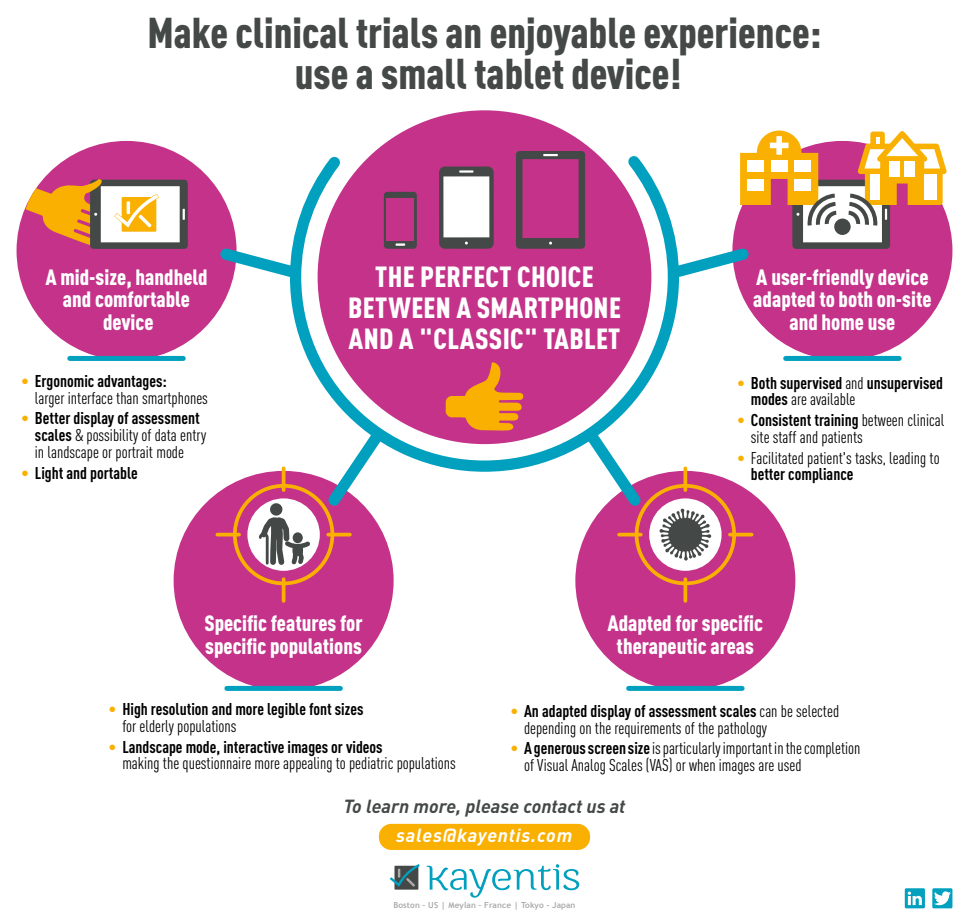
<style>
.page{position:relative;width:969px;height:919px;background:#fff}
.page>*{position:absolute;margin:0;border:0;box-sizing:border-box;transform-origin:0 0}
.t1{font:900 42.5px/41.2px "DIN Cond";color:#444948;text-align:center}
.t2{font:900 28.75px/31.2px "DIN Cond";letter-spacing:.01em;color:#fff;text-align:center}
.t3{font:900 21.88px/22.5px "DIN Cond";color:#fff;text-align:center}
.t4{font:italic 700 18.75px "DIN";color:#444948}
.t5{font:italic 700 18.75px "DIN";letter-spacing:.04em;color:#fff}
.t6{font:16.88px/16.9px "DIN Cond";color:#000}
.t7{font:700 16.88px/16.9px "DIN Cond";color:#000}
.t8{font:700 8.31px "Trebuchet MS";letter-spacing:.01em;color:#acabaa}
.s1{font-family:"DIN";font-weight:900;color:#f9b000}
.s2{font-weight:700}
.s3{font-weight:400}
</style>
<div class="page">
<div style="left:17px;top:141px;width:219px;height:219px;background:#c4328a;border-radius:50%"></div>
<div style="left:732px;top:141px;width:220px;height:219px;background:#c4328a;border-radius:50%"></div>
<div style="left:575px;top:471px;width:220px;height:219px;background:#c4328a;border-radius:50%"></div>
<div style="left:174px;top:471px;width:220px;height:219px;background:#c4328a;border-radius:50%"></div>
<svg style="left:318px;top:477px;width:55px;height:39px"></svg>
<svg style="left:596px;top:477px;width:54px;height:39px"></svg>
<svg style="left:284px;top:288px;width:400px;height:189px"></svg>
<div style="left:70px;top:356px;width:113px;height:5px;background:#00a0be"></div>
<div style="left:227px;top:686px;width:113px;height:5px;background:#00a0be"></div>
<div style="left:628px;top:686px;width:114px;height:5px;background:#00a0be"></div>
<div style="left:785px;top:356px;width:114px;height:5px;background:#00a0be"></div>
<div style="left:379px;top:824px;width:211px;height:26px;background:#f9b000;border-radius:12px"></div>
<svg style="left:427px;top:864px;width:152px;height:33px"></svg>
<div style="left:394px;top:866px;width:24px;height:23px;background:#444948"></div>
<svg style="left:390px;top:864px;width:30px;height:23px"></svg>
<svg style="left:905px;top:888px;width:20px;height:20px"></svg>
<svg style="left:932px;top:888px;width:20px;height:20px"></svg>
<div style="left:318px;top:110px;width:333px;height:334px;background:#c4328a;border-radius:50%"></div>
<svg style="left:462px;top:362px;width:61px;height:69px"></svg>
<div style="left:446px;top:396px;width:29px;height:21px;background:#f9b000;border-radius:6px"></div>
<div style="left:649px;top:498px;width:72px;height:73px;background:#fff;border-radius:50%"></div>
<div style="left:247px;top:498px;width:73px;height:73px;background:#fff;border-radius:50%"></div>
<div style="left:635px;top:484px;width:101px;height:101px;border:4px solid #f9b000;border-radius:50%"></div>
<svg style="left:683px;top:468px;width:4px;height:22px"></svg>
<svg style="left:683px;top:579px;width:4px;height:22px"></svg>
<hr style="left:619px;top:533px;width:22px;height:3px;background:#f9b000">
<hr style="left:730px;top:533px;width:21px;height:3px;background:#f9b000">
<div style="left:233px;top:484px;width:101px;height:101px;border:4px solid #f9b000;border-radius:50%"></div>
<hr style="left:282px;top:468px;width:3px;height:22px;background:#f9b000">
<hr style="left:282px;top:579px;width:3px;height:22px;background:#f9b000">
<hr style="left:217px;top:533px;width:22px;height:3px;background:#f9b000">
<hr style="left:328px;top:533px;width:22px;height:3px;background:#f9b000">
<svg style="left:26px;top:179px;width:162px;height:70px"></svg>
<svg style="left:256px;top:502px;width:58px;height:67px"></svg>
<div style="left:293px;top:532px;width:10px;height:11px;background:#444948;border-radius:50%"></div>
<svg style="left:212px;top:110px;width:735px;height:178px"></svg>
<svg style="left:659px;top:509px;width:52px;height:51px"></svg>
<h1 class="t1" style="left:147px;top:10px;width:676px">Make clinical trials an enjoyable experience: use a small tablet device!</h1>
<h2 class="t2" style="left:348px;top:260px;width:274px">THE PERFECT CHOICE<br>BETWEEN A SMARTPHONE<br>AND A "CLASSIC" TABLET</h2>
<p class="t3" style="left:45px;top:265px;width:164px">A mid-size, handheld and comfortable device</p>
<p class="t3" style="left:753px;top:265px;width:180px">A user-friendly device adapted to both on-site and home use</p>
<p class="t6" style="left:35px;top:372px;width:174px;text-indent:-14px"><span class="s1">•</span> <span class="s2">Ergonomic advantages:<br></span>larger interface than smartphones</p>
<p class="t6" style="left:35px;top:410px;width:173px;text-indent:-14px"><span class="s1">•</span> <span class="s2">Better display of assessment scales</span> &amp; possibility of data entry in landscape or portrait mode</p>
<p class="t7" style="left:21px;top:464px;width:118px"><span class="s1">•</span> Light and portable</p>
<p class="t7" style="left:751px;top:374px;width:194px;text-indent:-14px"><span class="s1">•</span> Both supervised <span class="s3">and</span> unsupervised modes <span class="s3">are available</span></p>
<p class="t6" style="left:751px;top:411px;width:195px;text-indent:-14px"><span class="s1">•</span> <span class="s2">Consistent training</span> between clinical site staff and patients</p>
<p class="t6" style="left:751px;top:449px;width:190px;text-indent:-14px"><span class="s1">•</span> Facilitated patient's tasks, leading to <span class="s2">better compliance</span></p>
<p class="t3" style="left:204px;top:611px;width:160px;text-align:left">Specific features for specific populations</p>
<p class="t3" style="left:607px;top:611px;width:157px">Adapted for specific therapeutic areas</p>
<p class="t7" style="left:122px;top:700px;width:243px;text-indent:-14px"><span class="s1">•</span> High resolution and more legible font sizes <span class="s3">for elderly populations</span></p>
<p class="t6" style="left:122px;top:738px;width:335px;text-indent:-14px"><span class="s1">•</span> <span class="s2">Landscape mode, interactive images or videos<br></span>making the questionnaire more appealing to pediatric populations</p>
<p class="t6" style="left:524px;top:702px;width:316px;text-indent:-14px"><span class="s1">•</span> <span class="s2">An adapted display of assessment scales</span> can be selected depending on the requirements of the pathology</p>
<p class="t6" style="left:524px;top:740px;width:338px;text-indent:-14px"><span class="s1">•</span> <span class="s2">A generous screen size</span> is particularly important in the completion of Visual Analog Scales (VAS) or when images are used</p>
<p class="t4" style="left:343px;top:794px;width:284px">To learn more, please contact us at</p>
<p class="t5" style="left:396px;top:823px;width:178px">sales@kayentis.com</p>
<p class="t8" style="left:393px;top:900px;width:183px">Boston – US | Meylan – France | Tokyo - Japan</p>
</div>
